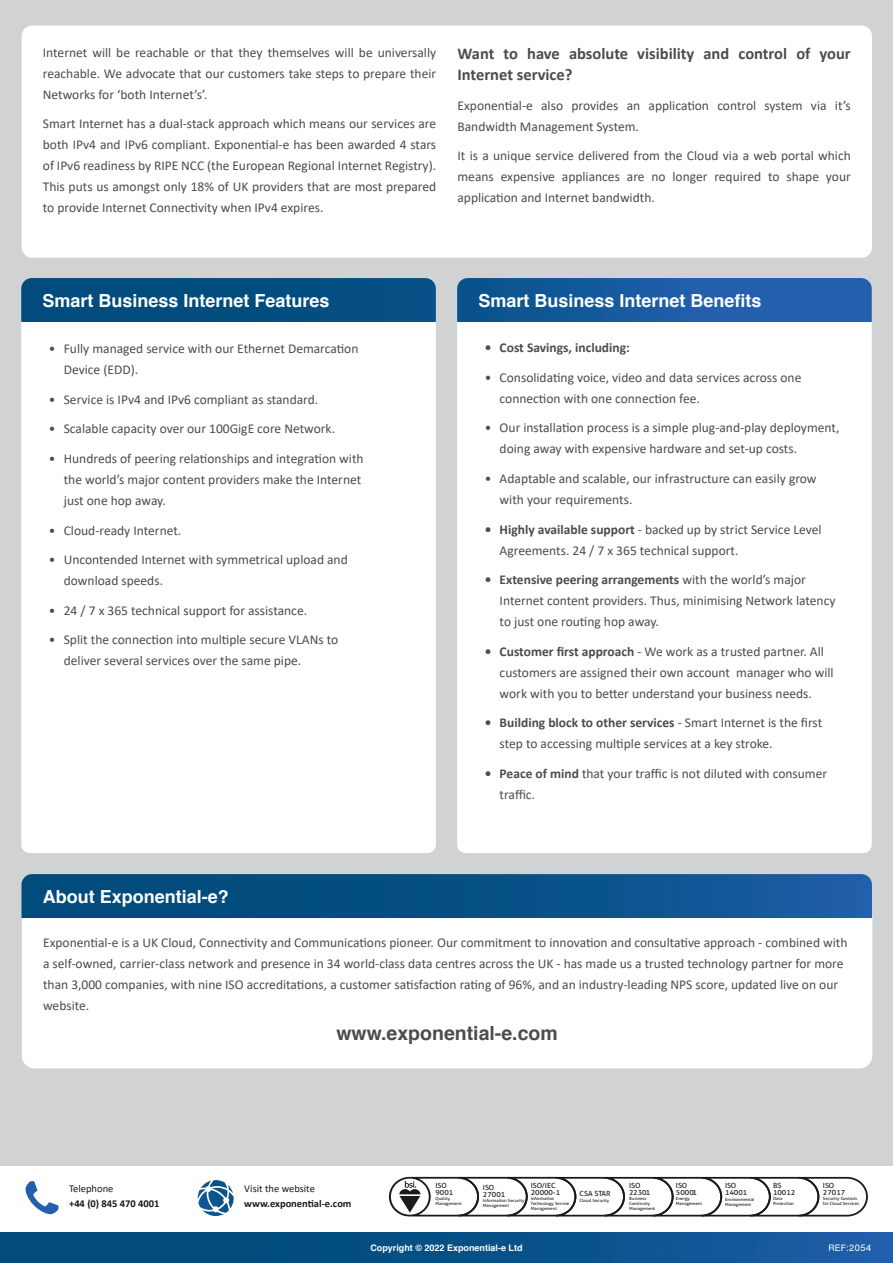
<style>
.page{position:relative;width:893px;height:1263px;background:#fff}
.page>*{position:absolute;margin:0;border:0;box-sizing:border-box;transform-origin:0 0}
.t1{font:700 19.5px "Helvetica";color:#4b4c4d}
.t2{font:700 18px "Helvetica";color:#fff}
.body{font:700 16.5px/21px "Calibri";color:#4b4c4d}
.body-2{font:13.5px/21px "Calibri";color:#4b4c4d}
.t3{font:700 13.5px "Calibri";color:#4b4c4d}
.t4{font:700 10.5px "Calibri";color:#191a19}
.t5{font:10.5px "Calibri";color:#191a19}
.t6{font:700 9px "Helvetica";color:#fff}
.t7{font:9px "Helvetica Now Text";color:#fff}
.t8{font:7.05px/7.1px "Aller";color:#191a19;scale:1.05 1}
.t9{font:4.35px/5.1px "Aller";color:#191a19;scale:1.05 1}
.s1{font-weight:700}
</style>
<div class="page">
<div style="left:0;top:0;width:893px;height:1180px;background:#d1d2d4"></div>
<div style="left:0;top:1166px;width:893px;height:97px;background:#fff"></div>
<div style="left:0;top:1233px;width:893px;height:30px;background:linear-gradient(to right,#004873,#185ba1)"></div>
<svg style="left:26px;top:1181px;width:32px;height:33px"></svg>
<svg style="left:198px;top:1180px;width:36px;height:36px"></svg>
<svg style="left:389px;top:1177px;width:479px;height:39px"></svg>
<div style="left:457px;top:322px;width:415px;height:531px;background:#fff"></div>
<div style="left:21px;top:322px;width:415px;height:531px;background:#fff"></div>
<svg style="left:457px;top:278px;width:415px;height:44px;background:#1a5ba1"></svg>
<svg style="left:21px;top:278px;width:415px;height:44px;background:#034d7f"></svg>
<div style="left:22px;top:918px;width:850px;height:150px;background:#fff"></div>
<svg style="left:21px;top:874px;width:851px;height:44px;background:#095189"></svg>
<div style="left:22px;top:26px;width:850px;height:232px;background:#fff;border-radius:11px"></div>
<p class="body-2" style="left:43px;top:42px;width:395px;text-align:justify">Internet will be reachable or that they themselves will be universally reachable. We advocate that our customers take steps to prepare their Networks for ‘both Internet’s’.</p>
<p class="body-2" style="left:43px;top:113px;width:395px;text-align:justify">Smart Internet has a dual-stack approach which means our services are both IPv4 and IPv6 compliant. Exponential-e has been awarded 4 stars of IPv6 readiness by RIPE NCC (the European Regional Internet Registry).<br>This puts us amongst only 18% of UK providers that are most prepared to provide Internet Connectivity when IPv4 expires.</p>
<p class="body" style="left:457px;top:43px;width:395px">Want to have absolute visibility and control of your<br>Internet service?</p>
<p class="body-2" style="left:457px;top:94px;width:395px">Exponential-e also provides an application control system via it’s<br>Bandwidth Management System.</p>
<p class="body-2" style="left:457px;top:145px;width:395px;text-align:justify">It is a unique service delivered from the Cloud via a web portal which means expensive appliances are no longer required to shape your application and Internet bandwidth.</p>
<p class="t2" style="left:43px;top:286px;width:289px">Smart Business Internet Features</p>
<p class="t2" style="left:478px;top:286px;width:285px">Smart Business Internet Benefits</p>
<p class="body-2" style="left:64px;top:338px;width:296px;text-indent:-15px">• Fully managed service with our Ethernet Demarcation<br>Device (EDD).</p>
<p class="body-2" style="left:49px;top:389px;width:271px">• Service is IPv4 and IPv6 compliant as standard.</p>
<p class="body-2" style="left:49px;top:418px;width:288px">• Scalable capacity over our 100GigE core Network.</p>
<p class="body-2" style="left:64px;top:448px;width:301px;text-indent:-15px">• Hundreds of peering relationships and integration with the world’s major content providers make the Internet just one hop away.</p>
<p class="body-2" style="left:49px;top:519px;width:134px">• Cloud-ready Internet.</p>
<p class="body-2" style="left:64px;top:549px;width:285px;text-indent:-15px">• Uncontended Internet with symmetrical upload and download speeds.</p>
<p class="body-2" style="left:49px;top:599px;width:260px">• 24 / 7 x 365 technical support for assistance.</p>
<p class="body-2" style="left:64px;top:629px;width:276px;text-indent:-15px">• Split the connection into multiple secure VLANs to deliver several services over the same pipe.</p>
<p class="t2" style="left:43px;top:882px;width:188px">About Exponential-e?</p>
<p class="t3" style="left:485px;top:338px;width:147px">• Cost Savings, including:</p>
<p class="body-2" style="left:500px;top:367px;width:303px;text-indent:-15px">• Consolidating voice, video and data services across one connection with one connection fee.</p>
<p class="body-2" style="left:500px;top:417px;width:341px;text-indent:-15px">• Our installation process is a simple plug-and-play deployment, doing away with expensive hardware and set-up costs.</p>
<p class="body-2" style="left:500px;top:468px;width:318px;text-indent:-15px">• Adaptable and scalable, our infrastructure can easily grow with your requirements.</p>
<p class="body-2" style="left:500px;top:518px;width:323px;text-indent:-15px"><span class="s1">• Highly available support</span> - backed up by strict Service Level<br>Agreements. 24 / 7 x 365 technical support.</p>
<p class="body-2" style="left:500px;top:569px;width:337px;text-indent:-15px"><span class="s1">• Extensive peering arrangements</span> with the world’s major<br>Internet content providers. Thus, minimising Network latency to just one routing hop away.</p>
<p class="body-2" style="left:500px;top:640px;width:335px;text-indent:-15px"><span class="s1">• Customer first approach</span> - We work as a trusted partner. All customers are assigned their own account manager who will work with you to better understand your business needs.</p>
<p class="body-2" style="left:500px;top:712px;width:324px;text-indent:-15px"><span class="s1">• Building block to other services</span> - Smart Internet is the first step to accessing multiple services at a key stroke.</p>
<p class="body-2" style="left:500px;top:762px;width:329px;text-indent:-15px"><span class="s1">• Peace of mind</span> that your traffic is not diluted with consumer traffic.</p>
<p class="body-2" style="left:43px;top:932px;width:806px">Exponential-e is a UK Cloud, Connectivity and Communications pioneer. Our commitment to innovation and consultative approach - combined with a self-owned, carrier-class network and presence in 34 world-class data centres across the UK - has made us a trusted technology partner for more than 3,000 companies, with nine ISO accreditations, a customer satisfaction rating of 96%, and an industry-leading NPS score, updated live on our website.</p>
<p class="t1" style="left:336px;top:1017px;width:223px">www.exponential-e.com</p>
<p class="t5" style="left:69px;top:1181px;width:46px">Telephone</p>
<p class="t4" style="left:69px;top:1196px;width:92px">+44 (0) 845 470 4001</p>
<p class="t5" style="left:244px;top:1181px;width:72px">Visit the website</p>
<p class="t4" style="left:244px;top:1196px;width:109px">www.exponential-e.com</p>
<p class="t8" style="left:435px;top:1182px;width:19px">ISO<br>9001</p>
<p class="t9" style="left:435px;top:1196px;width:26px">Quality<br>Management</p>
<p class="t8" style="left:531px;top:1182px;width:30px">ISO/IEC<br>20000-1</p>
<p class="t9" style="left:531px;top:1196px;width:38px">Information<br>Technology Service<br>Management</p>
<p class="t8" style="left:483px;top:1184px;width:23px">ISO<br>27001</p>
<p class="t9" style="left:483px;top:1198px;width:41px">Information Security<br>Management</p>
<p class="t8" style="left:579px;top:1190px;width:31px">CSA STAR</p>
<p class="t9" style="left:579px;top:1198px;width:30px">Cloud Security</p>
<p class="t8" style="left:629px;top:1182px;width:22px">ISO<br>22301</p>
<p class="t9" style="left:629px;top:1196px;width:26px">Business<br>Continuity<br>Management</p>
<p class="t6" style="left:370px;top:1241px;width:154px">Copyright © 2022 Exponential-e Ltd</p>
<p class="t8" style="left:676px;top:1182px;width:22px">ISO<br>50001</p>
<p class="t9" style="left:676px;top:1196px;width:26px">Energy<br>Management</p>
<p class="t8" style="left:725px;top:1182px;width:23px">ISO<br>14001</p>
<p class="t9" style="left:725px;top:1197px;width:29px">Environmental<br>Management</p>
<p class="t8" style="left:773px;top:1182px;width:23px">BS<br>10012</p>
<p class="t9" style="left:773px;top:1196px;width:21px">Data<br>Protection</p>
<p class="t8" style="left:823px;top:1182px;width:23px">ISO<br>27017</p>
<p class="t9" style="left:823px;top:1196px;width:36px">Security Controls for Cloud Services</p>
<p class="t7" style="left:828px;top:1241px;width:45px">REF:2054</p>
</div>
